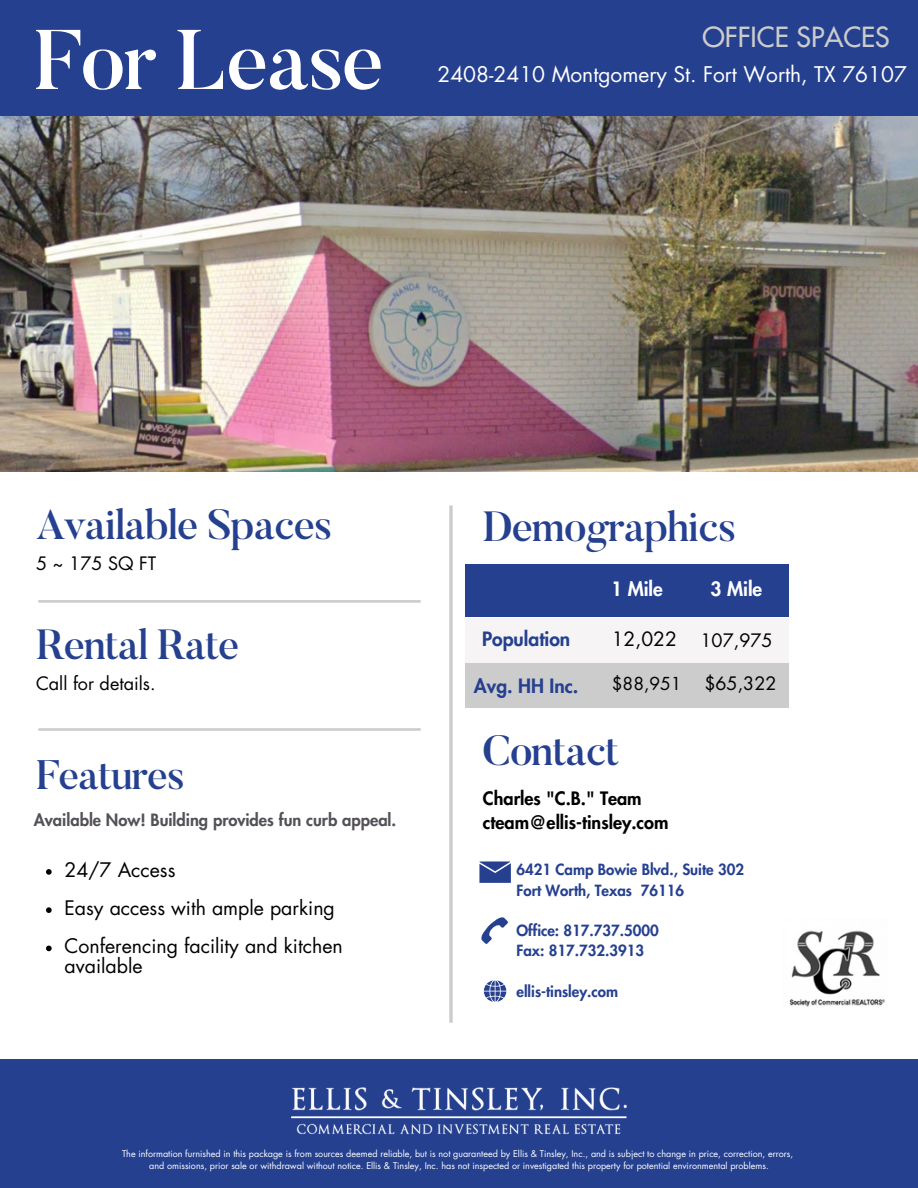
<style>
.page{position:relative;width:918px;height:1188px;background:#fff}
.page>*{position:absolute;margin:0;border:0;box-sizing:border-box;transform-origin:0 0}
.t1{font:500 84px "Butler";letter-spacing:-.025em;color:#fff}
.t2{font:500 42px "Butler";letter-spacing:-.025em;color:#25408f}
.t3{font:500 40.95px "Butler";letter-spacing:-.025em;color:#25408f}
.t4{font:500 27px "Futura Std";color:#ccc}
.t5{font:21px "Futura Std";color:#fff}
.t6{font:19.5px/38.2px "Futura Std";color:#000}
.t7{font:800 19.2px "Futura Std";color:#25408f}
.t8{font:800 19.2px "Futura Std";color:#fff}
.t9{font:19.2px "Futura Std";color:#000}
.t10{font:800 18px/24.8px "Futura Std";color:#000}
.t11{font:18px "Futura Std";color:#000}
.t12{font:17.4px "Futura Std";color:#000}
.t13{font:800 16.5px "Futura Std";color:#535057}
.t14{font:800 15px/20.2px "Futura Std";color:#25408f}
.t15{font:9px/12.3px "Futura Std";color:#fff;text-align:center}
</style>
<div class="page">
<div style="left:0;top:0;width:918px;height:116px;background:#25408f"></div>
<img style="left:0;top:116px;width:918px;height:356px">
<svg style="left:38px;top:600px;width:383px;height:3px"></svg>
<svg style="left:38px;top:728px;width:383px;height:3px"></svg>
<svg style="left:449px;top:505px;width:4px;height:518px;background:#d3d3d3"></svg>
<div style="left:465px;top:564px;width:324px;height:53px;background:#25408f"></div>
<div style="left:465px;top:618px;width:324px;height:45px;background:#f6f4f4"></div>
<div style="left:465px;top:663px;width:324px;height:45px;background:#ccc"></div>
<img style="left:789px;top:930px;width:97px;height:77px">
<div style="left:0;top:1059px;width:918px;height:129px;background:#25408f"></div>
<img style="left:292px;top:1087px;width:335px;height:48px">
<svg style="left:46px;top:869px;width:6px;height:6px"></svg>
<svg style="left:46px;top:907px;width:6px;height:6px"></svg>
<svg style="left:46px;top:946px;width:6px;height:5px"></svg>
<svg style="left:481px;top:917px;width:27px;height:27px"></svg>
<svg style="left:484px;top:980px;width:22px;height:22px"></svg>
<svg style="left:479px;top:861px;width:32px;height:22px"></svg>
<h1 class="t1" style="left:34px;top:27px;width:352px">For Lease</h1>
<h3 class="t4" style="left:703px;top:24px;width:189px">OFFICE SPACES</h3>
<h3 class="t5" style="left:437px;top:65px;width:471px">2408-2410 Montgomery St. Fort Worth, TX 76107</h3>
<h2 class="t2" style="left:36px;top:509px;width:298px">Available Spaces</h2>
<h3 class="t11" style="left:36px;top:555px;width:122px">5 ~ 175 SQ FT</h3>
<h2 class="t2" style="left:36px;top:628px;width:205px">Rental Rate</h2>
<h3 class="t11" style="left:36px;top:675px;width:121px">Call for details.</h3>
<h3 class="t3" style="left:36px;top:758px;width:150px">Features</h3>
<h3 class="t13" style="left:34px;top:812px;width:364px">Available Now! Building provides fun curb appeal.</h3>
<h3 class="t6" style="left:65px;top:852px;width:280px">24/7 Access<br>Easy access with ample parking<br>Conferencing facility and kitchen</h3>
<h3 class="t6" style="left:65px;top:947px;width:80px">available</h3>
<h2 class="t2" style="left:482px;top:510px;width:255px">Demographics</h2>
<h3 class="t7" style="left:482px;top:630px;width:90px">Population</h3>
<h3 class="t7" style="left:474px;top:677px;width:106px">Avg. HH Inc.</h3>
<h3 class="t8" style="left:611px;top:580px;width:53px">1 Mile</h3>
<h3 class="t8" style="left:711px;top:580px;width:53px">3 Mile</h3>
<h3 class="t9" style="left:612px;top:630px;width:67px">12,022</h3>
<h3 class="t11" style="left:701px;top:632px;width:74px">107,975</h3>
<h3 class="t12" style="left:612px;top:676px;width:71px">$88,951</h3>
<h3 class="t11" style="left:704px;top:676px;width:74px">$65,322</h3>
<h2 class="t2" style="left:482px;top:734px;width:139px">Contact</h2>
<h3 class="t10" style="left:483px;top:786px;width:187px">Charles "C.B." Team cteam@ellis-tinsley.com</h3>
<h3 class="t14" style="left:517px;top:860px;width:229px">6421 Camp Bowie Blvd., Suite 302<br>Fort Worth, Texas 76116</h3>
<h3 class="t14" style="left:517px;top:921px;width:144px">Office: 817.737.5000<br>Fax: 817.732.3913</h3>
<h3 class="t14" style="left:517px;top:982px;width:103px">ellis-tinsley.com</h3>
<p class="t15" style="left:122px;top:1148px;width:673px">The information furnished in this package is from sources deemed reliable, but is not guaranteed by Ellis &amp; Tinsley, Inc., and is subject to change in price, correction, errors, and omissions, prior sale or withdrawal without notice. Ellis &amp; Tinsley, Inc. has not inspected or investigated this property for potential environmental problems.</p>
</div>
